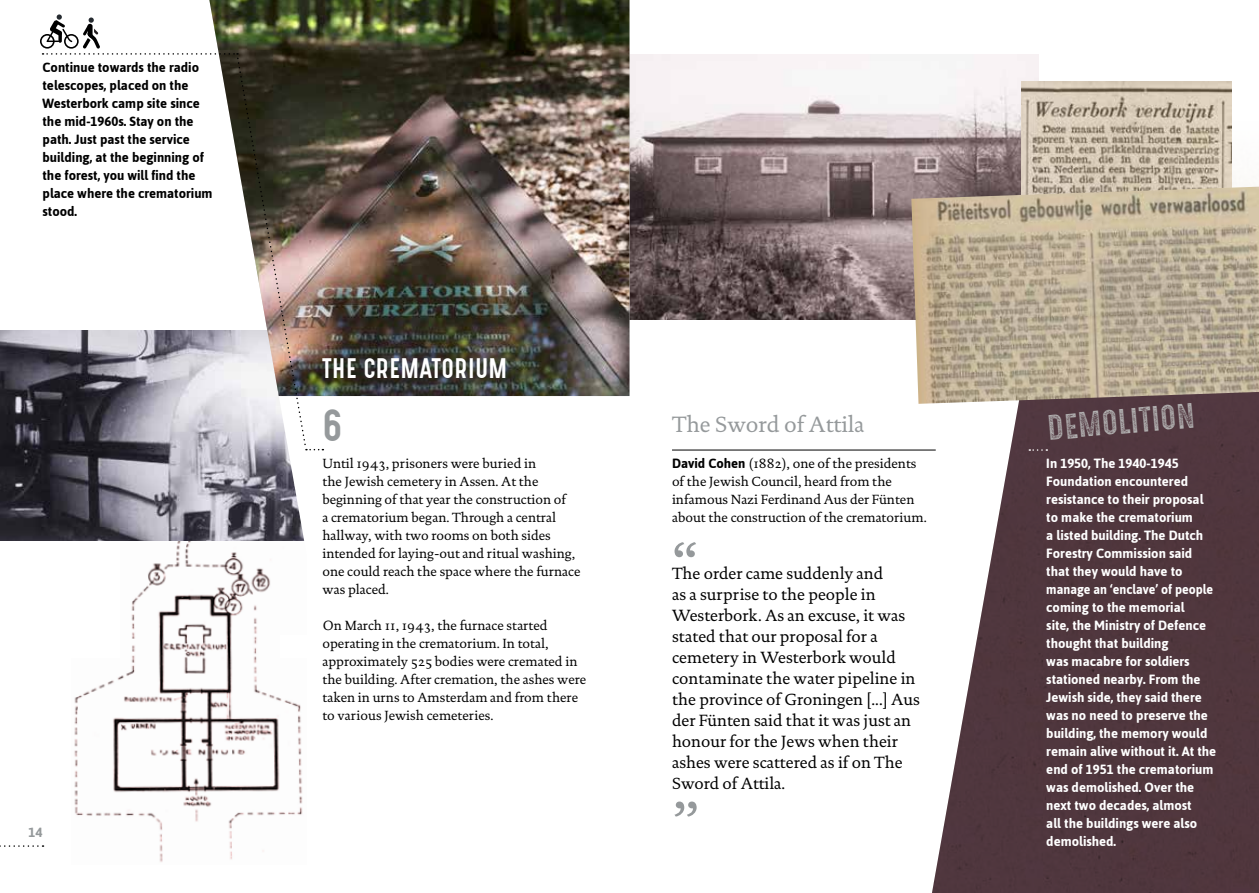
<style>
.page{position:relative;width:1259px;height:893px;background:#fff}
.page>*{position:absolute;margin:0;border:0;box-sizing:border-box;transform-origin:0 0}
.t1{font:60px "DTL Documenta SP Regular";color:#95999b}
.t2{font:38.4px "Gotcha Gothic";color:#95999b}
.t3{font:30px "Gotcha Gothic Stamp";color:#b3b2b2}
.t4{font:24px "Gotcha Gothic";letter-spacing:.03em;color:#fff}
.t5{font:22.5px "DTL Documenta SP Regular";color:#95999b}
.t6{font:16.5px/21px "DTL Documenta SP Regular";color:#000}
.t7{font:700 15px/18px "Jaldi";color:#fff}
.t8{font:700 15px/18px "Jaldi";color:#000}
.t9{font:700 15px "Jaldi";color:#95999b}
.t10{font:13.5px/18px "DTL Documenta SP Regular";color:#000}
.s1{font-family:"Jaldi";font-weight:700;font-size:15px}
</style>
<div class="page">
<img style="left:906px;top:54px;width:353px;height:839px">
<img style="left:74px;top:540px;width:229px;height:322px">
<div style="left:66px;top:522px;width:53px;height:136px;background:#fff"></div>
<img style="left:629px;top:54px;width:409px;height:266px">
<img style="left:0;top:330px;width:242px;height:210px">
<svg style="left:242px;top:449px;width:82px;height:155px"></svg>
<img style="left:209px;top:0;width:420px;height:396px">
<hr style="left:672px;top:450px;width:263px;height:1px;background:#000">
<div style="left:281px;top:636px;width:34px;height:22px;background:#fff"></div>
<img style="left:1021px;top:81px;width:210px;height:106px">
<svg style="left:40px;top:14px;width:283px;height:436px"></svg>
<svg style="left:1029px;top:449px;width:18px;height:2px"></svg>
<img style="left:911px;top:187px;width:348px;height:217px">
<svg style="left:0;top:845px;width:44px;height:2px"></svg>
<p class="t8" style="left:43px;top:58px;width:172px">Continue towards the radio telescopes, placed on the<br>Westerbork camp site since the mid-1960s. Stay on the path. Just past the service building, at the beginning of the forest, you will find the place where the crematorium stood.</p>
<p class="t9" style="left:29px;top:823px;width:15px">14</p>
<h3 class="t4" style="left:322px;top:350px;width:186px">THE CREMATORIUM</h3>
<h2 class="t2" style="left:322px;top:396px;width:22px">6</h2>
<p class="t10" style="left:322px;top:454px;width:260px">Until 1943, prisoners were buried in<br>the Jewish cemetery in Assen. At the beginning of that year the construction of<br>a crematorium began. Through a central hallway, with two rooms on both sides intended for laying-out and ritual washing, one could reach the space where the furnace was placed.</p>
<p class="t10" style="left:322px;top:616px;width:265px">On March 11, 1943, the furnace started operating in the crematorium. In total, approximately 525 bodies were cremated in the building. After cremation, the ashes were taken in urns to Amsterdam and from there to various Jewish cemeteries.</p>
<h3 class="t5" style="left:672px;top:411px;width:194px">The Sword of Attila</h3>
<p class="t10" style="left:672px;top:454px;width:256px"><span class="s1">David Cohen</span> (1882), one of the presidents of the Jewish Council, heard from the infamous Nazi Ferdinand Aus der Fünten about the construction of the crematorium.</p>
<h1 class="t1" style="left:672px;top:532px;width:28px">‘‘</h1>
<p class="t6" style="left:672px;top:563px;width:249px">The order came suddenly and<br>as a surprise to the people in<br>Westerbork. As an excuse, it was stated that our proposal for a cemetery in Westerbork would contaminate the water pipeline in the province of Groningen [...] Aus der Fünten said that it was just an honour for the Jews when their ashes were scattered as if on The<br>Sword of Attila.</p>
<h1 class="t1" style="left:672px;top:792px;width:29px">’’</h1>
<h3 class="t3" style="left:1045px;top:405px;width:149px;rotate:-5deg">DEMOLITION</h3>
<p class="t7" style="left:1046px;top:454px;width:171px">In 1950, The 1940-1945<br>Foundation encountered resistance to their proposal to make the crematorium<br>a listed building. The Dutch<br>Forestry Commission said that they would have to manage an ‘enclave’ of people coming to the memorial<br>site, the Ministry of Defence thought that building<br>was macabre for soldiers stationed nearby. From the<br>Jewish side, they said there was no need to preserve the building, the memory would remain alive without it. At the end of 1951 the crematorium was demolished. Over the next two decades, almost<br>all the buildings were also demolished.</p>
</div>
